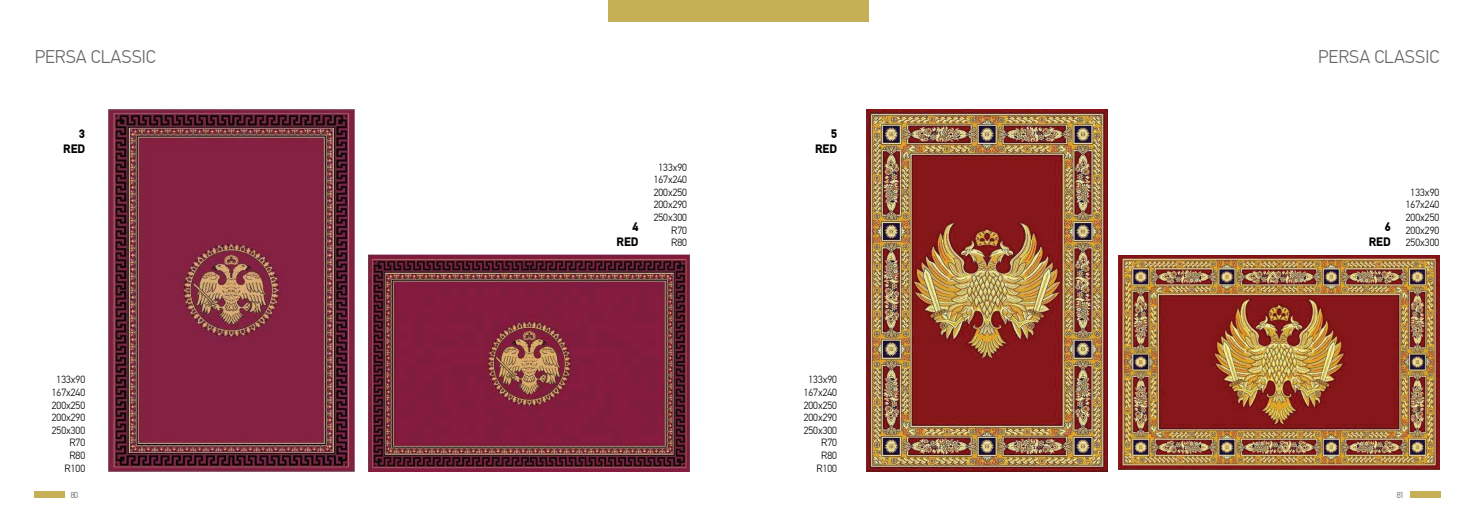
<style>
.page{position:relative;width:1474px;height:521px;background:#fff}
.page>*{position:absolute;margin:0;border:0;box-sizing:border-box;transform-origin:0 0}
.t1{font:300 18.38px "PF Din Text";color:#666767}
.t2{font:900 12.25px/14.7px "PF Din Text";color:#000;text-align:right}
.t3{font:300 10.5px/12.6px "PF Din Text";color:#000;text-align:right}
.t4{font:300 8.75px "PF Din Text";color:#606162}
</style>
<div class="page">
<img style="left:866px;top:109px;width:241px;height:362px">
<img style="left:1118px;top:256px;width:321px;height:214px">
<div style="left:1409px;top:491px;width:31px;height:6px;background:#c6b056"></div>
<div style="left:608px;top:0;width:260px;height:21px;background:#c6b056"></div>
<img style="left:368px;top:254px;width:321px;height:217px">
<div style="left:35px;top:491px;width:30px;height:6px;background:#c6b056"></div>
<img style="left:108px;top:109px;width:247px;height:362px">
<h1 class="t1" style="left:35px;top:46px;width:123px">PERSA CLASSIC</h1>
<h1 class="t1" style="left:1318px;top:46px;width:123px">PERSA CLASSIC</h1>
<p class="t2" style="left:63px;top:126px;width:23px">3<br>RED</p>
<p class="t2" style="left:815px;top:126px;width:23px">5<br>RED</p>
<p class="t2" style="left:616px;top:219px;width:23px">4<br>RED</p>
<p class="t3" style="left:653px;top:161px;width:35px">133x90<br>167x240<br>200x250<br>200x290<br>250x300<br>R70<br>R80</p>
<p class="t2" style="left:1368px;top:219px;width:23px">6<br>RED</p>
<p class="t3" style="left:1405px;top:186px;width:35px;text-align:center">133x90<br>167x240<br>200x250<br>200x290<br>250x300</p>
<p class="t3" style="left:52px;top:373px;width:35px">133x90<br>167x240<br>200x250<br>200x290<br>250x300<br>R70<br>R80<br>R100</p>
<p class="t3" style="left:803px;top:373px;width:35px">133x90<br>167x240<br>200x250<br>200x290<br>250x300<br>R70<br>R80<br>R100</p>
<p class="t4" style="left:71px;top:489px;width:9px">80</p>
<p class="t4" style="left:1396px;top:489px;width:9px">81</p>
</div>
